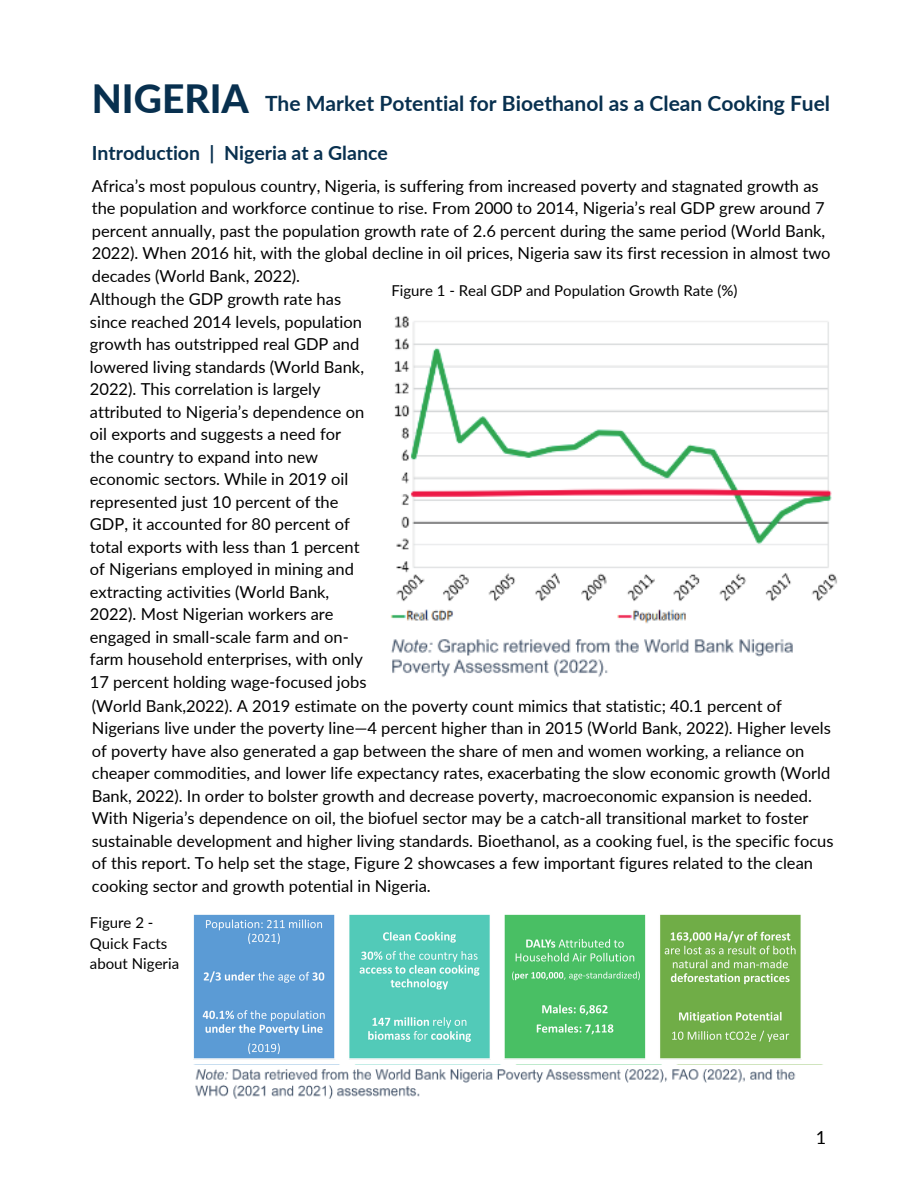
<style>
.page{position:relative;width:918px;height:1188px;background:#fff}
.page>*{position:absolute;margin:0;border:0;box-sizing:border-box;transform-origin:0 0}
.t1{font:800 39px "Lato";color:#08304f}
.t2{font:700 21px "Lato";color:#08304f}
.t3{font:700 19.5px "Lato";color:#08304f}
.t4{font:18px "Lato";color:#000}
.t5{font:16.5px/22.5px "Lato";color:#000}
.t6{font:15px/20.2px "Lato";color:#000}
</style>
<div class="page">
<img style="left:390px;top:316px;width:447px;height:361px">
<img style="left:195px;top:1072px;width:601px;height:27px">
<img style="left:193px;top:914px;width:613px;height:158px">
<h1 class="t1" style="left:92px;top:75px;width:159px">NIGERIA</h1>
<p class="t3" style="left:92px;top:141px;width:298px">Introduction | Nigeria at a Glance</p>
<p class="t2" style="left:265px;top:90px;width:567px">The Market Potential for Bioethanol as a Clean Cooking Fuel</p>
<p class="t5" style="left:92px;top:174px;width:740px">Africa’s most populous country, Nigeria, is suffering from increased poverty and stagnated growth as the population and workforce continue to rise. From 2000 to 2014, Nigeria’s real GDP grew around 7 percent annually, past the population growth rate of 2.6 percent during the same period (World Bank, 2022). When 2016 hit, with the global decline in oil prices, Nigeria saw its first recession in almost two decades (World Bank, 2022).</p>
<p class="t6" style="left:391px;top:280px;width:347px">Figure 1 - Real GDP and Population Growth Rate (%)</p>
<p class="t5" style="left:90px;top:288px;width:745px">Although the GDP growth rate has<br>since reached 2014 levels, population<br>growth has outstripped real GDP and<br>lowered living standards (World Bank,<br>2022). This correlation is largely<br>attributed to Nigeria’s dependence on<br>oil exports and suggests a need for<br>the country to expand into new<br>economic sectors. While in 2019 oil<br>represented just 10 percent of the<br>GDP, it accounted for 80 percent of<br>total exports with less than 1 percent<br>of Nigerians employed in mining and<br>extracting activities (World Bank,<br>2022). Most Nigerian workers are<br>engaged in small-scale farm and on-<br>farm household enterprises, with only<br>17 percent holding wage-focused jobs<br>(World Bank,2022). A 2019 estimate on the poverty count mimics that statistic; 40.1 percent of Nigerians live under the poverty line—4 percent higher than in 2015 (World Bank, 2022). Higher levels of poverty have also generated a gap between the share of men and women working, a reliance on cheaper commodities, and lower life expectancy rates, exacerbating the slow economic growth (World Bank, 2022). In order to bolster growth and decrease poverty, macroeconomic expansion is needed.<br>With Nigeria’s dependence on oil, the biofuel sector may be a catch-all transitional market to foster sustainable development and higher living standards. Bioethanol, as a cooking fuel, is the specific focus of this report. To help set the stage, Figure 2 showcases a few important figures related to the clean cooking sector and growth potential in Nigeria.</p>
<p class="t6" style="left:90px;top:912px;width:91px">Figure 2 -<br>Quick Facts about Nigeria</p>
<p class="t4" style="left:816px;top:1127px;width:12px">1</p>
</div>
